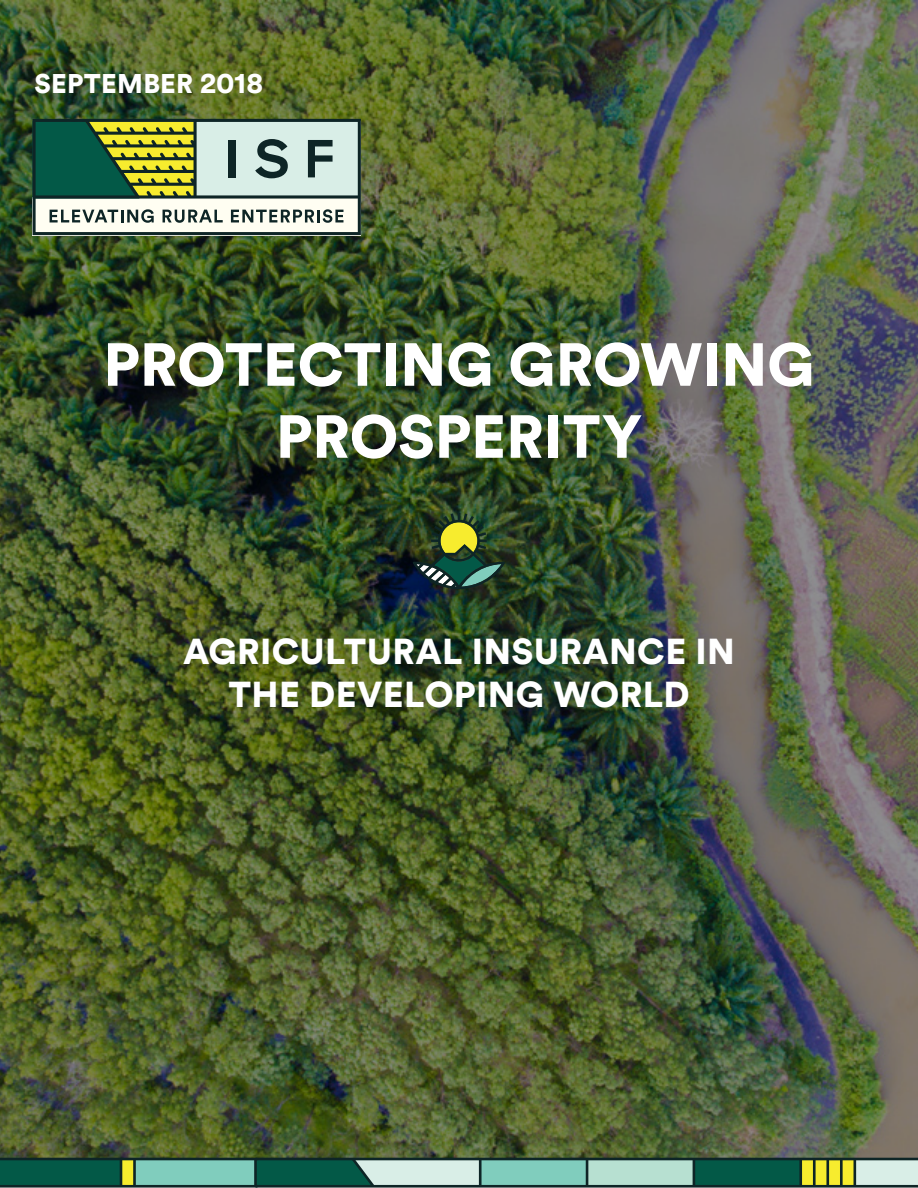
<style>
.page{position:relative;width:918px;height:1188px;background:#fff}
.page>*{position:absolute;margin:0;border:0;box-sizing:border-box;transform-origin:0 0}
.t1{font:900 60px/72px "Circular Air";color:#fff;text-align:center}
.t2{font:900 36px/43.2px "Circular Air";letter-spacing:.01em;color:#fff;text-align:center}
.t3{font:900 27px "Circular Air";letter-spacing:.01em;color:#fff}
</style>
<div class="page">
<img style="left:0;top:0;width:918px;height:1158px">
<svg style="left:33px;top:119px;width:328px;height:116px"></svg>
<div style="left:135px;top:1159px;width:121px;height:27px;background:#80cdbd"></div>
<div style="left:0;top:1159px;width:121px;height:27px;background:#035947"></div>
<svg style="left:122px;top:1160px;width:11px;height:25px"></svg>
<hr style="left:0;top:1158px;width:257px;height:2px;background:#0e2526">
<hr style="left:0;top:1185px;width:257px;height:3px;background:#0e2526">
<hr style="left:133px;top:1159px;width:3px;height:27px;background:#0e2526">
<hr style="left:120px;top:1159px;width:2px;height:27px;background:#0e2526">
<hr style="left:254px;top:1159px;width:3px;height:27px;background:#0e2526">
<div style="left:855px;top:1159px;width:63px;height:27px;background:#d9eee7"></div>
<div style="left:694px;top:1159px;width:107px;height:27px;background:#035947"></div>
<div style="left:587px;top:1159px;width:107px;height:27px;background:#b7e0d1"></div>
<div style="left:480px;top:1159px;width:107px;height:27px;background:#80cdbd"></div>
<div style="left:801px;top:1159px;width:54px;height:27px;background:#f7ec2e"></div>
<hr style="left:256px;top:1158px;width:662px;height:2px;background:#0e2526">
<hr style="left:256px;top:1185px;width:662px;height:3px;background:#0e2526">
<hr style="left:854px;top:1159px;width:2px;height:27px;background:#0e2526">
<hr style="left:840px;top:1159px;width:3px;height:27px;background:#0e2526">
<hr style="left:826px;top:1159px;width:3px;height:27px;background:#0e2526">
<hr style="left:813px;top:1159px;width:3px;height:27px;background:#0e2526">
<hr style="left:799px;top:1159px;width:3px;height:27px;background:#0e2526">
<hr style="left:693px;top:1159px;width:2px;height:27px;background:#0e2526">
<hr style="left:586px;top:1159px;width:2px;height:27px;background:#0e2526">
<hr style="left:479px;top:1159px;width:3px;height:27px;background:#0e2526">
<svg style="left:256px;top:1155px;width:224px;height:33px;background:#5f8a7e"></svg>
<img style="left:413px;top:513px;width:92px;height:76px">
<p class="t3" style="left:34px;top:65px;width:230px">SEPTEMBER 2018</p>
<h1 class="t1" style="left:103px;top:326px;width:713px">PROTECTING GROWING<br>PROSPERITY</h1>
<p class="t2" style="left:183px;top:628px;width:553px">AGRICULTURAL INSURANCE IN<br>THE DEVELOPING WORLD</p>
</div>
